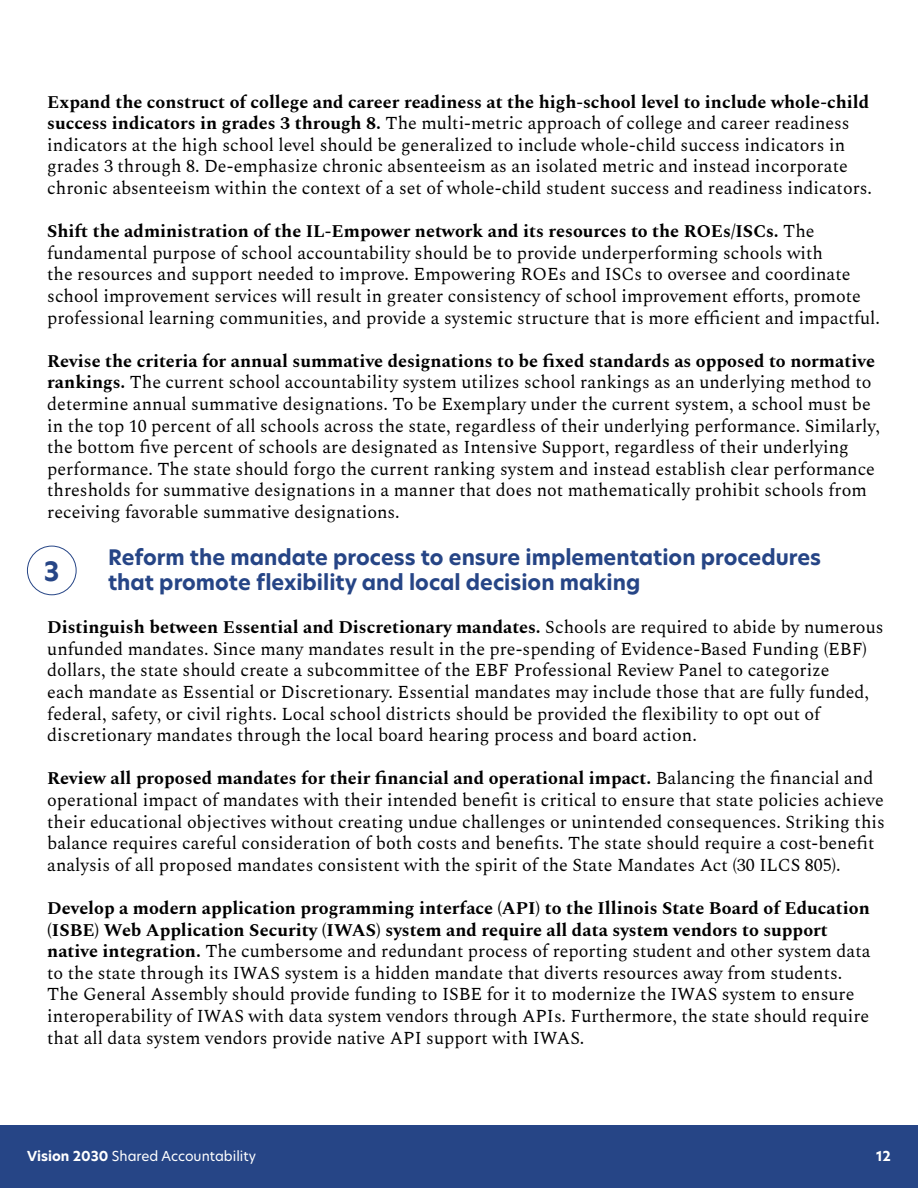
<style>
.page{position:relative;width:918px;height:1188px;background:#fff}
.page>*{position:absolute;margin:0;border:0;box-sizing:border-box;transform-origin:0 0}
.t1{font:700 26.1px "New Hero";color:#264586}
.t2{font:700 21px "New Hero";color:#264586}
.t3{font:18px/21.6px "Spectral";color:#000}
.t4{font:13.5px "New Hero";color:#fff}
.t5{font:700 13.5px "New Hero";color:#fff}
.s1{font-weight:700}
</style>
<div class="page">
<div style="left:0;top:1125px;width:918px;height:63px;background:#264586"></div>
<div style="left:27px;top:546px;width:50px;height:49px;border:1px solid #264586;border-radius:50%"></div>
<p class="t3" style="left:47px;top:90px;width:826px"><span class="s1">Expand the construct of college and career readiness at the high-school level to include whole-child success indicators in grades 3 through 8.</span> The multi-metric approach of college and career readiness indicators at the high school level should be generalized to include whole-child success indicators in grades 3 through 8. De-emphasize chronic absenteeism as an isolated metric and instead incorporate chronic absenteeism within the context of a set of whole-child student success and readiness indicators.</p>
<p class="t3" style="left:47px;top:219px;width:834px"><span class="s1">Shift the administration of the IL-Empower network and its resources to the ROEs/ISCs.</span> The fundamental purpose of school accountability should be to provide underperforming schools with<br>the resources and support needed to improve. Empowering ROEs and ISCs to oversee and coordinate school improvement services will result in greater consistency of school improvement efforts, promote professional learning communities, and provide a systemic structure that is more efficient and impactful.</p>
<p class="t3" style="left:47px;top:349px;width:834px"><span class="s1">Revise the criteria for annual summative designations to be fixed standards as opposed to normative rankings.</span> The current school accountability system utilizes school rankings as an underlying method to determine annual summative designations. To be Exemplary under the current system, a school must be in the top 10 percent of all schools across the state, regardless of their underlying performance. Similarly, the bottom five percent of schools are designated as Intensive Support, regardless of their underlying performance. The state should forgo the current ranking system and instead establish clear performance thresholds for summative designations in a manner that does not mathematically prohibit schools from receiving favorable summative designations.</p>
<p class="t2" style="left:108px;top:543px;width:715px">Reform the mandate process to ensure implementation procedures</p>
<p class="t2" style="left:108px;top:568px;width:534px">that promote flexibility and local decision making</p>
<p class="t3" style="left:47px;top:615px;width:838px"><span class="s1">Distinguish between Essential and Discretionary mandates.</span> Schools are required to abide by numerous unfunded mandates. Since many mandates result in the pre-spending of Evidence-Based Funding (EBF) dollars, the state should create a subcommittee of the EBF Professional Review Panel to categorize<br>each mandate as Essential or Discretionary. Essential mandates may include those that are fully funded, federal, safety, or civil rights. Local school districts should be provided the flexibility to opt out of discretionary mandates through the local board hearing process and board action.</p>
<p class="t3" style="left:47px;top:766px;width:839px"><span class="s1">Review all proposed mandates for their financial and operational impact.</span> Balancing the financial and operational impact of mandates with their intended benefit is critical to ensure that state policies achieve their educational objectives without creating undue challenges or unintended consequences. Striking this balance requires careful consideration of both costs and benefits. The state should require a cost-benefit analysis of all proposed mandates consistent with the spirit of the State Mandates Act (30 ILCS 805).</p>
<p class="t3" style="left:47px;top:896px;width:825px"><span class="s1">Develop a modern application programming interface (API) to the Illinois State Board of Education (ISBE) Web Application Security (IWAS) system and require all data system vendors to support native integration.</span> The cumbersome and redundant process of reporting student and other system data to the state through its IWAS system is a hidden mandate that diverts resources away from students.<br>The General Assembly should provide funding to ISBE for it to modernize the IWAS system to ensure interoperability of IWAS with data system vendors through APIs. Furthermore, the state should require that all data system vendors provide native API support with IWAS.</p>
<p class="t1" style="left:44px;top:554px;width:17px">3</p>
<p class="t4" style="left:27px;top:1147px;width:231px"><span class="s1">Vision 2030</span> Shared Accountability</p>
<p class="t5" style="left:876px;top:1147px;width:16px">12</p>
</div>
